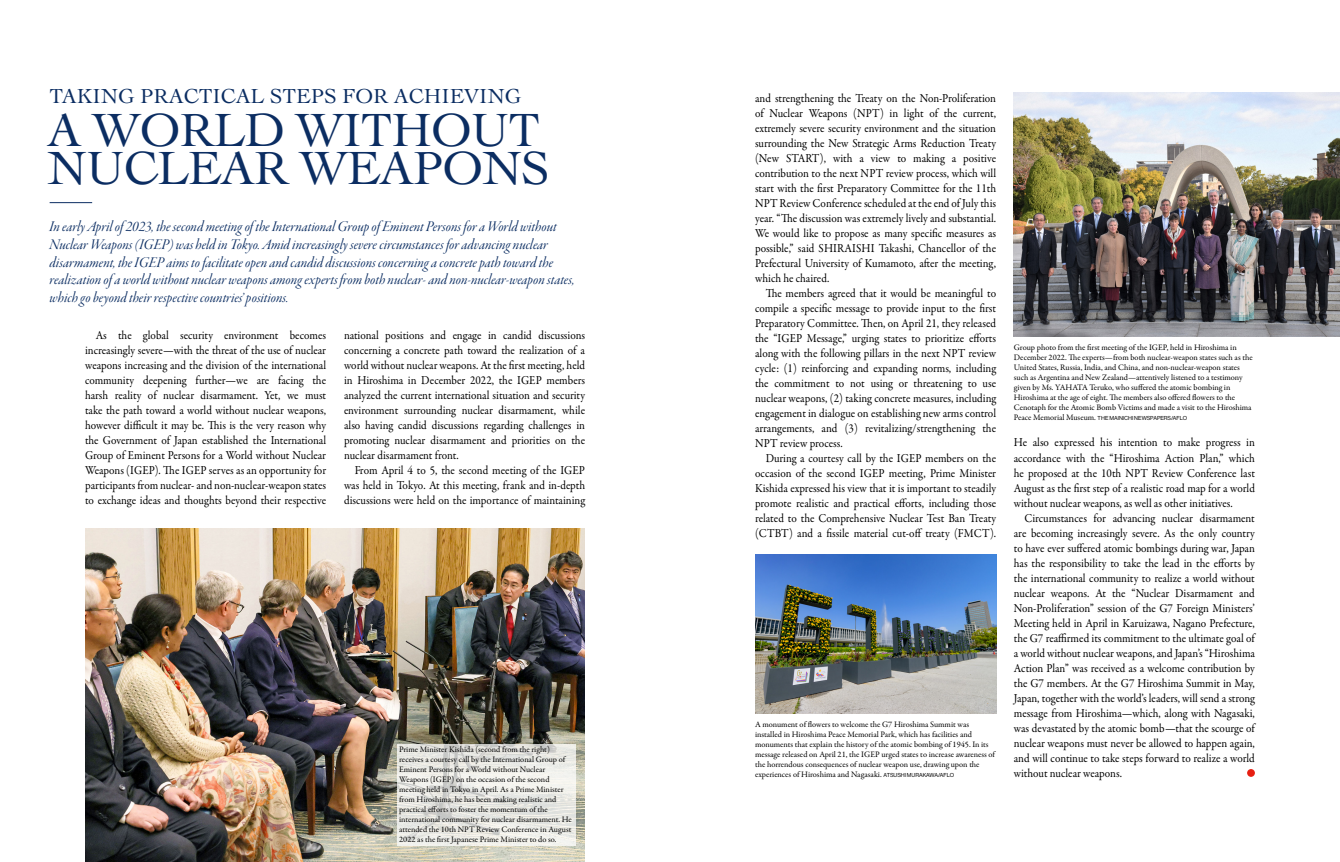
<style>
.page{position:relative;width:1340px;height:862px;background:#fff}
.page>*{position:absolute;margin:0;border:0;box-sizing:border-box;transform-origin:0 0}
.t1{font:48.75px/38.8px "Cochin";letter-spacing:-.02em;color:#0b2d62}
.t2{font:21.25px "Cochin";color:#0b2d62}
.t3{font:15.62px/17.8px "Garamond Premr Pro It Disp";color:#0b2d62}
.t4{font:12.25px/15px "Garamond Premr Pro";color:#000;text-align:justify;scale:.92 1}
.t5{font:8.5px/10px "Garamond Premr Pro";color:#000}
.t6{font:5.62px "N Haas Grotesk DS Std 55 Rg";color:#000}
.s1{font-family:"N Haas Grotesk DS Std 55 Rg";font-size:5.62px}
.s2{font-family:"Garamond Premr Pro";font-size:8.5px}
</style>
<div class="page">
<svg style="left:1247px;top:768px;width:7px;height:8px"></svg>
<img style="left:85px;top:528px;width:499px;height:333px">
<svg style="left:397px;top:743px;width:178px;height:102px;background:#e6e6e1"></svg>
<img style="left:1013px;top:93px;width:326px;height:243px">
<img style="left:755px;top:554px;width:241px;height:159px">
<hr style="left:50px;top:202px;width:42px;height:1px;background:#0b2d62">
<p class="t2" style="left:50px;top:81px;width:473px">TAKING PRACTICAL STEPS FOR ACHIEVING</p>
<p class="t1" style="left:47px;top:108px;width:504px">A WORLD WITHOUT<br>NUCLEAR WEAPONS</p>
<p class="t3" style="left:50px;top:218px;width:526px">In early April of 2023, the second meeting of the International Group of Eminent Persons for a World without Nuclear Weapons (IGEP) was held in Tokyo. Amid increasingly severe circumstances for advancing nuclear disarmament, the IGEP aims to facilitate open and candid discussions concerning a concrete path toward the realization of a world without nuclear weapons among experts from both nuclear- and non-nuclear-weapon states, which go beyond their respective countries’ positions.</p>
<p class="t4" style="left:85px;top:327px;width:263px;text-indent:11px">As the global security environment becomes increasingly severe—with the threat of the use of nuclear weapons increasing and the division of the international community deepening further—we are facing the harsh reality of nuclear disarmament. Yet, we must take the path toward a world without nuclear weapons, however difficult it may be. This is the very reason why the Government of Japan established the International Group of Eminent Persons for a World without Nuclear Weapons (IGEP). The IGEP serves as an opportunity for participants from nuclear- and non-nuclear-weapon states to exchange ideas and thoughts beyond their respective</p>
<p class="t4" style="left:344px;top:327px;width:263px">national positions and engage in candid discussions concerning a concrete path toward the realization of a world without nuclear weapons. At the first meeting, held in Hiroshima in December 2022, the IGEP members analyzed the current international situation and security environment surrounding nuclear disarmament, while also having candid discussions regarding challenges in promoting nuclear disarmament and priorities on the nuclear disarmament front.</p>
<p class="t4" style="left:344px;top:462px;width:263px;text-indent:11px">From April 4 to 5, the second meeting of the IGEP was held in Tokyo. At this meeting, frank and in-depth discussions were held on the importance of maintaining</p>
<p class="t5" style="left:399px;top:744px;width:174px">Prime Minister Kishida (second from the right) receives a courtesy call by the International Group of Eminent Persons for a World without Nuclear Weapons (IGEP) on the occasion of the second meeting held in Tokyo in April. As a Prime Minister from Hiroshima, he has been making realistic and practical efforts to foster the momentum of the international community for nuclear disarmament. He attended the 10th NPT Review Conference in August 2022 as the first Japanese Prime Minister to do so.</p>
<p class="t4" style="left:755px;top:90px;width:263px">and strengthening the Treaty on the Non-Proliferation of Nuclear Weapons (NPT) in light of the current, extremely severe security environment and the situation surrounding the New Strategic Arms Reduction Treaty (New START), with a view to making a positive contribution to the next NPT review process, which will start with the first Preparatory Committee for the 11th NPT Review Conference scheduled at the end of July this year. “The discussion was extremely lively and substantial.<br>We would like to propose as many specific measures as possible,” said SHIRAISHI Takashi, Chancellor of the Prefectural University of Kumamoto, after the meeting, which he chaired.</p>
<p class="t4" style="left:755px;top:285px;width:263px;text-indent:11px">The members agreed that it would be meaningful to compile a specific message to provide input to the first Preparatory Committee. Then, on April 21, they released the “IGEP Message,” urging states to prioritize efforts along with the following pillars in the next NPT review cycle: (1) reinforcing and expanding norms, including the commitment to not using or threatening to use nuclear weapons, (2) taking concrete measures, including engagement in dialogue on establishing new arms control arrangements, and (3) revitalizing/strengthening the NPT review process.</p>
<p class="t4" style="left:755px;top:450px;width:263px;text-indent:11px">During a courtesy call by the IGEP members on the occasion of the second IGEP meeting, Prime Minister Kishida expressed his view that it is important to steadily promote realistic and practical efforts, including those related to the Comprehensive Nuclear Test Ban Treaty (CTBT) and a fissile material cut-off treaty (FMCT).</p>
<p class="t5" style="left:755px;top:719px;width:241px">A monument of flowers to welcome the G7 Hiroshima Summit was installed in Hiroshima Peace Memorial Park, which has facilities and monuments that explain the history of the atomic bombing of 1945. In its message released on April 21, the IGEP urged states to increase awareness of the horrendous consequences of nuclear weapon use, drawing upon the experiences of Hiroshima and Nagasaki. <span class="s1">ATSUSHI MURAKAWA/AFLO</span></p>
<p class="t5" style="left:1013px;top:342px;width:240px">Group photo from the first meeting of the IGEP, held in Hiroshima in December 2022. The experts—from both nuclear-weapon states such as the United States, Russia, India, and China, and non-nuclear-weapon states such as Argentina and New Zealand—attentively listened to a testimony given by Ms. YAHATA Teruko, who suffered the atomic bombing in Hiroshima at the age of eight. The members also offered flowers to the Cenotaph for the Atomic Bomb Victims and made a visit to the Hiroshima</p>
<p class="t6" style="left:1013px;top:414px;width:175px"><span class="s2">Peace Memorial Museum.</span> THE MAINICHI NEWSPAPERS/AFLO</p>
<p class="t4" style="left:1013px;top:435px;width:263px">He also expressed his intention to make progress in accordance with the “Hiroshima Action Plan,” which he proposed at the 10th NPT Review Conference last August as the first step of a realistic road map for a world without nuclear weapons, as well as other initiatives.</p>
<p class="t4" style="left:1013px;top:510px;width:263px;text-indent:11px">Circumstances for advancing nuclear disarmament are becoming increasingly severe. As the only country to have ever suffered atomic bombings during war, Japan has the responsibility to take the lead in the efforts by the international community to realize a world without nuclear weapons. At the “Nuclear Disarmament and Non-Proliferation” session of the G7 Foreign Ministers’ Meeting held in April in Karuizawa, Nagano Prefecture, the G7 reaffirmed its commitment to the ultimate goal of a world without nuclear weapons, and Japan’s “Hiroshima Action Plan” was received as a welcome contribution by the G7 members. At the G7 Hiroshima Summit in May, Japan, together with the world’s leaders, will send a strong message from Hiroshima—which, along with Nagasaki, was devastated by the atomic bomb—that the scourge of nuclear weapons must never be allowed to happen again, and will continue to take steps forward to realize a world without nuclear weapons.</p>
</div>
